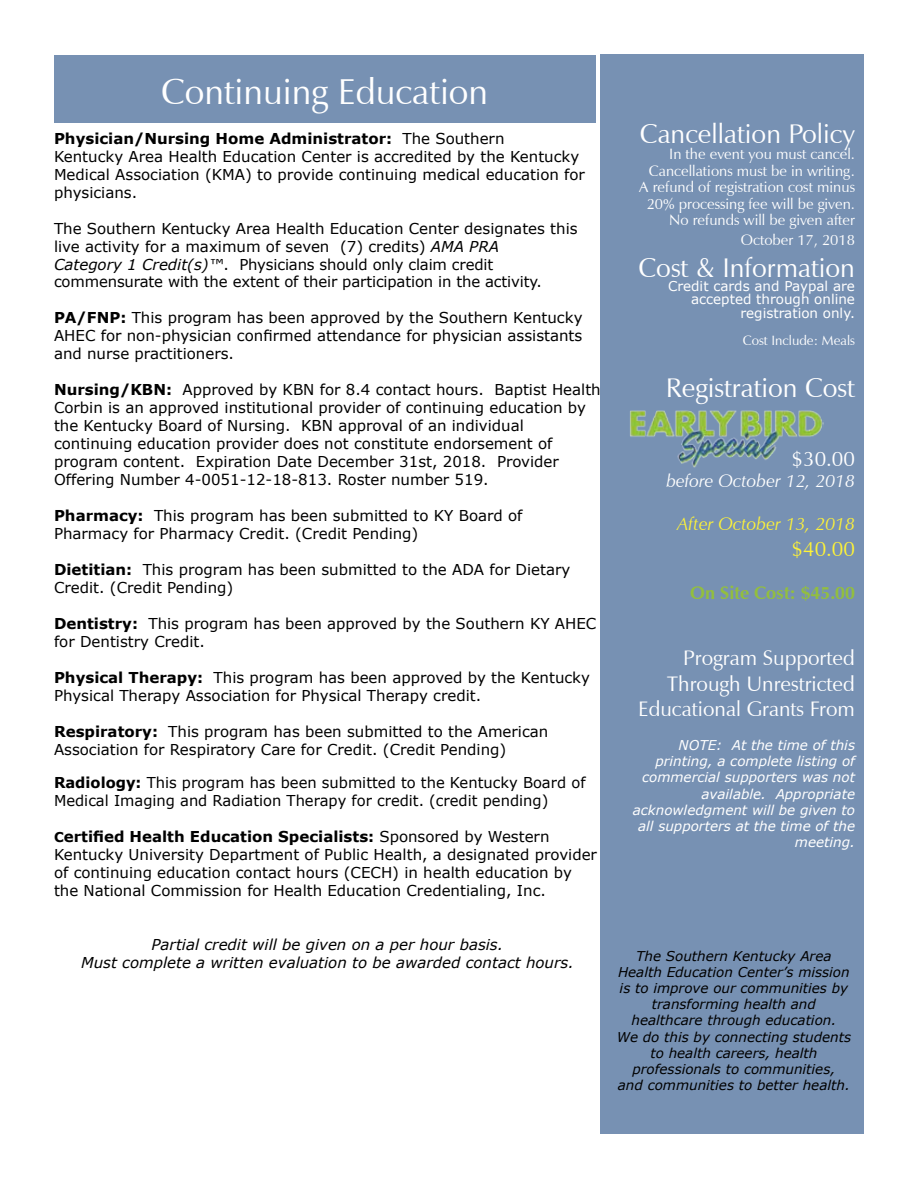
<style>
.page{position:relative;width:918px;height:1188px;background:#fff}
.page>*{position:absolute;margin:0;border:0;box-sizing:border-box;transform-origin:0 0}
.t1{font:36px "Zapf Humanist 601 BT";color:#fff}
.t2{font:27px "Zapf Humanist 601 BT";color:#fff}
.t3{font:21px/25.2px "Zapf Humanist 601 BT";color:#fff;text-align:right}
.t4{font:21px "Zapf Humanist 601 BT";color:#fff337}
.t5{font:italic 18px "Zapf Humanist 601 BT";color:#fff}
.t6{font:italic 18px "Zapf Humanist 601 BT";color:#fff337}
.t7{font:700 18px "Zapf Humanist 601 BT";color:#93bf3e}
.t8{font:15px/18px "Verdana";color:#000}
.t9{font:15px/16.5px "Zapf Humanist 601 BT";color:#fff;text-align:right}
.t10{font:italic 15px/18px "Verdana";color:#000;text-align:center}
.t11{font:italic 13.5px/16.2px "Verdana";color:#000;text-align:center}
.t12{font:italic 13.5px/16.2px "Verdana";color:#fff;text-align:right}
.t13{font:13.5px/13.5px "Verdana";color:#fff;text-align:right}
.t14{font:13.5px "Zapf Humanist 601 BT";color:#fff}
.s1{font-weight:700}
.s2{font-style:italic}
.s3{font-weight:700;font-size:13.5px}
</style>
<div class="page">
<div style="left:601px;top:55px;width:263px;height:1079px;background:#7791b3"></div>
<div style="left:54px;top:55px;width:542px;height:67px;background:#7791b3"></div>
<img style="left:630px;top:410px;width:193px;height:58px">
<h1 class="t1" style="left:161px;top:70px;width:329px">Continuing Education</h1>
<p class="t8" style="left:54px;top:130px;width:533px"><span class="s1">Physician/Nursing Home Administrator:</span> The Southern<br>Kentucky Area Health Education Center is accredited by the Kentucky Medical Association (KMA) to provide continuing medical education for physicians.</p>
<p class="t8" style="left:54px;top:220px;width:525px">The Southern Kentucky Area Health Education Center designates this live activity for a maximum of seven (7) credits) <span class="s2">AMA PRA<br>Category 1 Credit(s)™</span>. Physicians should only claim credit commensurate with the extent of their participation in the activity.</p>
<p class="t8" style="left:54px;top:309px;width:530px;text-align:justify"><span class="s1">PA/FNP:</span> This program has been approved by the Southern Kentucky AHEC for non-physician confirmed attendance for physician assistants and nurse practitioners.</p>
<p class="t8" style="left:54px;top:381px;width:548px"><span class="s1">Nursing/KBN:</span> Approved by KBN for 8.4 contact hours. Baptist Health Corbin is an approved institutional provider of continuing education by the Kentucky Board of Nursing. KBN approval of an individual continuing education provider does not constitute endorsement of program content. Expiration Date December 31st, 2018. Provider Offering Number 4-0051-12-18-813. Roster number 519.</p>
<p class="t8" style="left:54px;top:507px;width:470px"><span class="s1">Pharmacy:</span> This program has been submitted to KY Board of<br>Pharmacy for Pharmacy Credit. (Credit Pending)</p>
<p class="t8" style="left:54px;top:561px;width:518px"><span class="s1">Dietitian:</span> This program has been submitted to the ADA for Dietary<br>Credit. (Credit Pending)</p>
<p class="t8" style="left:54px;top:615px;width:544px"><span class="s1">Dentistry:</span> This program has been approved by the Southern KY AHEC for Dentistry Credit.</p>
<p class="t8" style="left:54px;top:669px;width:538px"><span class="s1">Physical Therapy:</span> This program has been approved by the Kentucky<br>Physical Therapy Association for Physical Therapy credit.</p>
<p class="t8" style="left:54px;top:723px;width:496px"><span class="s1">Respiratory:</span> This program has been submitted to the American<br>Association for Respiratory Care for Credit. (Credit Pending)</p>
<p class="t8" style="left:54px;top:774px;width:533px"><span class="s1">Radiology:</span> This program has been submitted to the Kentucky Board of<br>Medical Imaging and Radiation Therapy for credit. (credit pending)</p>
<p class="t8" style="left:54px;top:828px;width:545px"><span class="s3">C</span><span class="s1">ertified Health Education Specialists:</span> Sponsored by Western Kentucky University Department of Public Health, a designated provider of continuing education contact hours (CECH) in health education by the National Commission for Health Education Credentialing, Inc.</p>
<p class="t10" style="left:81px;top:936px;width:494px">Partial credit will be given on a per hour basis.<br>Must complete a written evaluation to be awarded contact hours.</p>
<h2 class="t2" style="left:640px;top:117px;width:217px">Cancellation Policy</h2>
<p class="t9" style="left:639px;top:146px;width:217px">In the event you must cancel.<br>Cancellations must be in writing.<br>A refund of registration cost minus<br>20% processing fee will be given.<br>No refunds will be given after</p>
<p class="t9" style="left:741px;top:232px;width:116px">October 17, 2018</p>
<h2 class="t2" style="left:639px;top:251px;width:218px">Cost &amp; Information</h2>
<p class="t13" style="left:668px;top:279px;width:189px">Credit cards and Paypal are accepted through online registration only.</p>
<p class="t14" style="left:743px;top:332px;width:114px">Cost Include: Meals</p>
<h2 class="t2" style="left:666px;top:371px;width:191px">Registration Cost</h2>
<h3 class="t3" style="left:792px;top:446px;width:65px">$30.00</h3>
<p class="t5" style="left:666px;top:470px;width:190px">before October 12, 2018</p>
<p class="t6" style="left:677px;top:513px;width:179px">After October 13, 2018</p>
<h3 class="t4" style="left:792px;top:535px;width:65px">$40.00</h3>
<p class="t7" style="left:690px;top:581px;width:166px">On Site Cost: $45.00</p>
<h3 class="t3" style="left:638px;top:646px;width:218px">Program Supported<br>Through Unrestricted<br>Educational Grants From</h3>
<p class="t12" style="left:633px;top:737px;width:224px">NOTE: At the time of this printing, a complete listing of commercial supporters was not available. Appropriate acknowledgment will be given to all supporters at the time of the meeting.</p>
<p class="t11" style="left:617px;top:947px;width:236px">The Southern Kentucky Area<br>Health Education Center’s mission is to improve our communities by transforming health and healthcare through education.<br>We do this by connecting students to health careers, health professionals to communities,<br>and communities to better health.</p>
</div>
